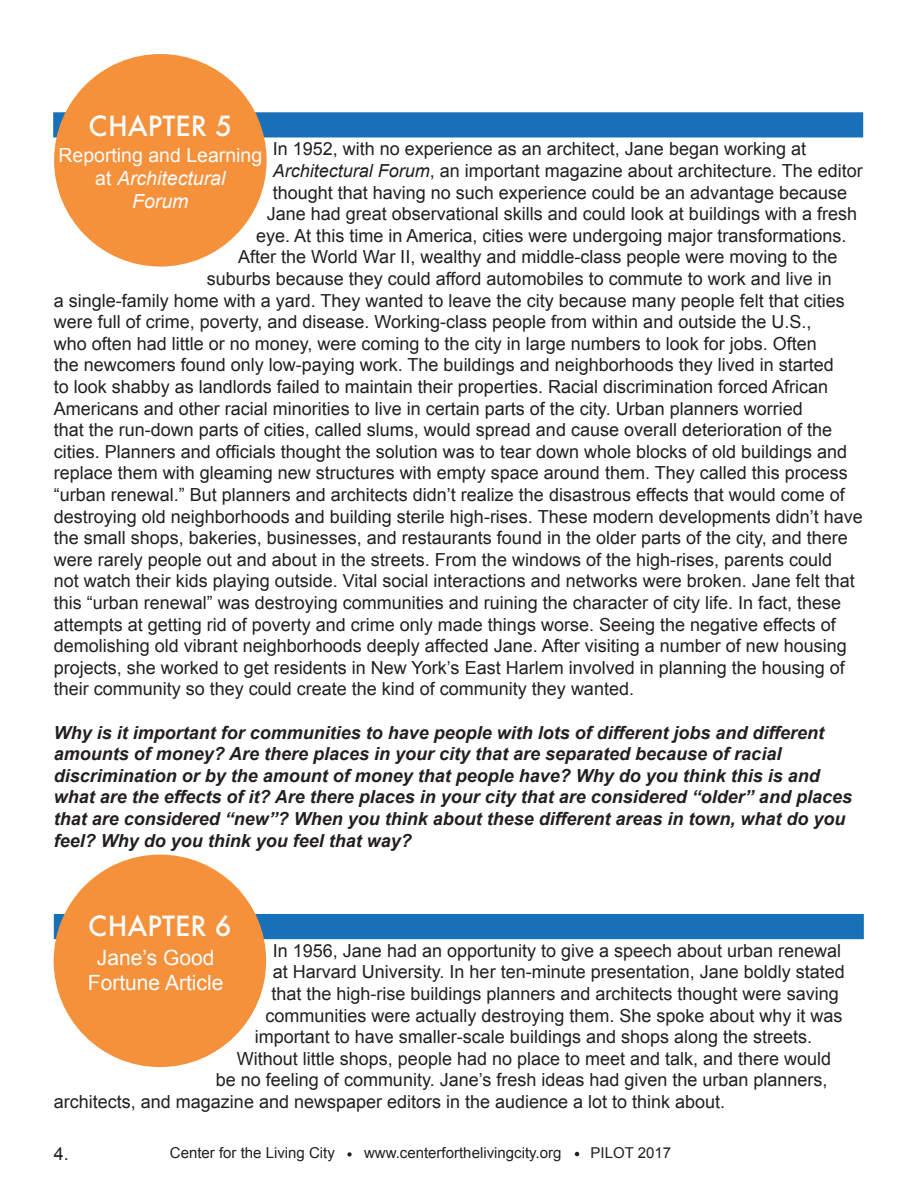
<style>
.page{position:relative;width:918px;height:1188px;background:#fff}
.page>*{position:absolute;margin:0;border:0;box-sizing:border-box;transform-origin:0 0}
.t1{font:500 27px "Futura";color:#fcfcfc}
.t2{font:21px "Arial";color:#fcfcfc}
.t3{font:19.5px "Arial";color:#fcfcfc}
.t4{font:italic 19.5px "Arial";color:#fcfcfc}
.t5{font:18px "Arial";color:#231f20}
.t6{font:italic 700 18px/21.6px "Arial";color:#231f20}
.t7{font:15px "Arial";color:#231f20}
.s1{font-style:italic}
.s2{font-style:normal}
</style>
<div class="page">
<div style="left:53px;top:112px;width:810px;height:25px;background:#1870b9;border:2px solid #1870b9"></div>
<div style="left:54px;top:54px;width:213px;height:213px;background:#f6913b;border-radius:50%"></div>
<svg style="left:347px;top:1152px;width:5px;height:5px"></svg>
<svg style="left:575px;top:1152px;width:4px;height:4px"></svg>
<div style="left:54px;top:914px;width:810px;height:25px;background:#1870b9"></div>
<div style="left:54px;top:855px;width:212px;height:212px;background:#f6913b;border-radius:50%"></div>
<p class="t1" style="left:89px;top:107px;width:145px">CHAPTER 5</p>
<p class="t5" style="left:273px;top:137px;width:535px">In 1952, with no experience as an architect, Jane began working at</p>
<p class="t5" style="left:273px;top:159px;width:591px"><span class="s1">Architectural Forum</span>, an important magazine about architecture. The editor</p>
<p class="t5" style="left:273px;top:181px;width:576px">thought that having no such experience could be an advantage because</p>
<p class="t5" style="left:267px;top:202px;width:592px">Jane had great observational skills and could look at buildings with a fresh</p>
<p class="t5" style="left:256px;top:224px;width:592px">eye. At this time in America, cities were undergoing major transformations.</p>
<p class="t5" style="left:238px;top:245px;width:601px">After the World War II, wealthy and middle-class people were moving to the</p>
<p class="t5" style="left:207px;top:267px;width:626px">suburbs because they could afford automobiles to commute to work and live in</p>
<p class="t5" style="left:54px;top:289px;width:793px">a single-family home with a yard. They wanted to leave the city because many people felt that cities</p>
<p class="t5" style="left:54px;top:310px;width:759px">were full of crime, poverty, and disease. Working-class people from within and outside the U.S.,</p>
<p class="t5" style="left:54px;top:332px;width:765px">who often had little or no money, were coming to the city in large numbers to look for jobs. Often</p>
<p class="t5" style="left:54px;top:353px;width:782px">the newcomers found only low-paying work. The buildings and neighborhoods they lived in started</p>
<p class="t5" style="left:54px;top:375px;width:776px">to look shabby as landlords failed to maintain their properties. Racial discrimination forced African</p>
<p class="t5" style="left:54px;top:397px;width:750px">Americans and other racial minorities to live in certain parts of the city. Urban planners worried</p>
<p class="t5" style="left:54px;top:418px;width:780px">that the run-down parts of cities, called slums, would spread and cause overall deterioration of the</p>
<p class="t5" style="left:54px;top:440px;width:795px">cities. Planners and officials thought the solution was to tear down whole blocks of old buildings and</p>
<p class="t5" style="left:54px;top:461px;width:796px">replace them with gleaming new structures with empty space around them. They called this process</p>
<p class="t5" style="left:54px;top:483px;width:793px">“urban renewal.” But planners and architects didn’t realize the disastrous effects that would come of</p>
<p class="t5" style="left:54px;top:505px;width:811px">destroying old neighborhoods and building sterile high-rises. These modern developments didn’t have</p>
<p class="t5" style="left:54px;top:526px;width:796px">the small shops, bakeries, businesses, and restaurants found in the older parts of the city, and there</p>
<p class="t5" style="left:54px;top:548px;width:780px">were rarely people out and about in the streets. From the windows of the high-rises, parents could</p>
<p class="t5" style="left:54px;top:569px;width:803px">not watch their kids playing outside. Vital social interactions and networks were broken. Jane felt that</p>
<p class="t5" style="left:54px;top:591px;width:789px">this “urban renewal” was destroying communities and ruining the character of city life. In fact, these</p>
<p class="t5" style="left:54px;top:613px;width:784px">attempts at getting rid of poverty and crime only made things worse. Seeing the negative effects of</p>
<p class="t5" style="left:54px;top:634px;width:795px">demolishing old vibrant neighborhoods deeply affected Jane. After visiting a number of new housing</p>
<p class="t5" style="left:54px;top:656px;width:793px">projects, she worked to get residents in New York’s East Harlem involved in planning the housing of</p>
<p class="t5" style="left:54px;top:677px;width:582px">their community so they could create the kind of community they wanted.</p>
<p class="t6" style="left:54px;top:722px;width:800px">Why is it important for communities to have people with lots of different jobs and different amounts of money? Are there places in your city that are separated because of racial discrimination or by the amount of money that people have? Why do you think this is and what are the effects of it? Are there places in your city that are considered “older” and places that are considered “new”? When you think about these different areas in town, what do you feel? Why do you think you feel that way?</p>
<p class="t3" style="left:58px;top:142px;width:205px">Reporting and Learning</p>
<p class="t4" style="left:95px;top:166px;width:132px"><span class="s2">at</span> Architectural</p>
<p class="t4" style="left:132px;top:189px;width:58px">Forum</p>
<p class="t1" style="left:88px;top:908px;width:145px">CHAPTER 6</p>
<p class="t5" style="left:273px;top:939px;width:570px">In 1956, Jane had an opportunity to give a speech about urban renewal</p>
<p class="t5" style="left:273px;top:960px;width:573px">at Harvard University. In her ten-minute presentation, Jane boldly stated</p>
<p class="t5" style="left:271px;top:982px;width:569px">that the high-rise buildings planners and architects thought were saving</p>
<p class="t5" style="left:265px;top:1003px;width:579px">communities were actually destroying them. She spoke about why it was</p>
<p class="t5" style="left:255px;top:1025px;width:559px">important to have smaller-scale buildings and shops along the streets.</p>
<p class="t5" style="left:237px;top:1047px;width:596px">Without little shops, people had no place to meet and talk, and there would</p>
<p class="t5" style="left:216px;top:1068px;width:613px">be no feeling of community. Jane’s fresh ideas had given the urban planners,</p>
<p class="t5" style="left:54px;top:1090px;width:673px">architects, and magazine and newspaper editors in the audience a lot to think about.</p>
<p class="t2" style="left:97px;top:944px;width:119px">Jane’s Good</p>
<p class="t2" style="left:88px;top:969px;width:137px">Fortune Article</p>
<p class="t5" style="left:54px;top:1142px;width:17px">4.</p>
<p class="t7" style="left:170px;top:1143px;width:167px">Center for the Living City</p>
<p class="t7" style="left:364px;top:1143px;width:199px">www.centerforthelivingcity.org</p>
<p class="t7" style="left:591px;top:1143px;width:82px">PILOT 2017</p>
</div>
